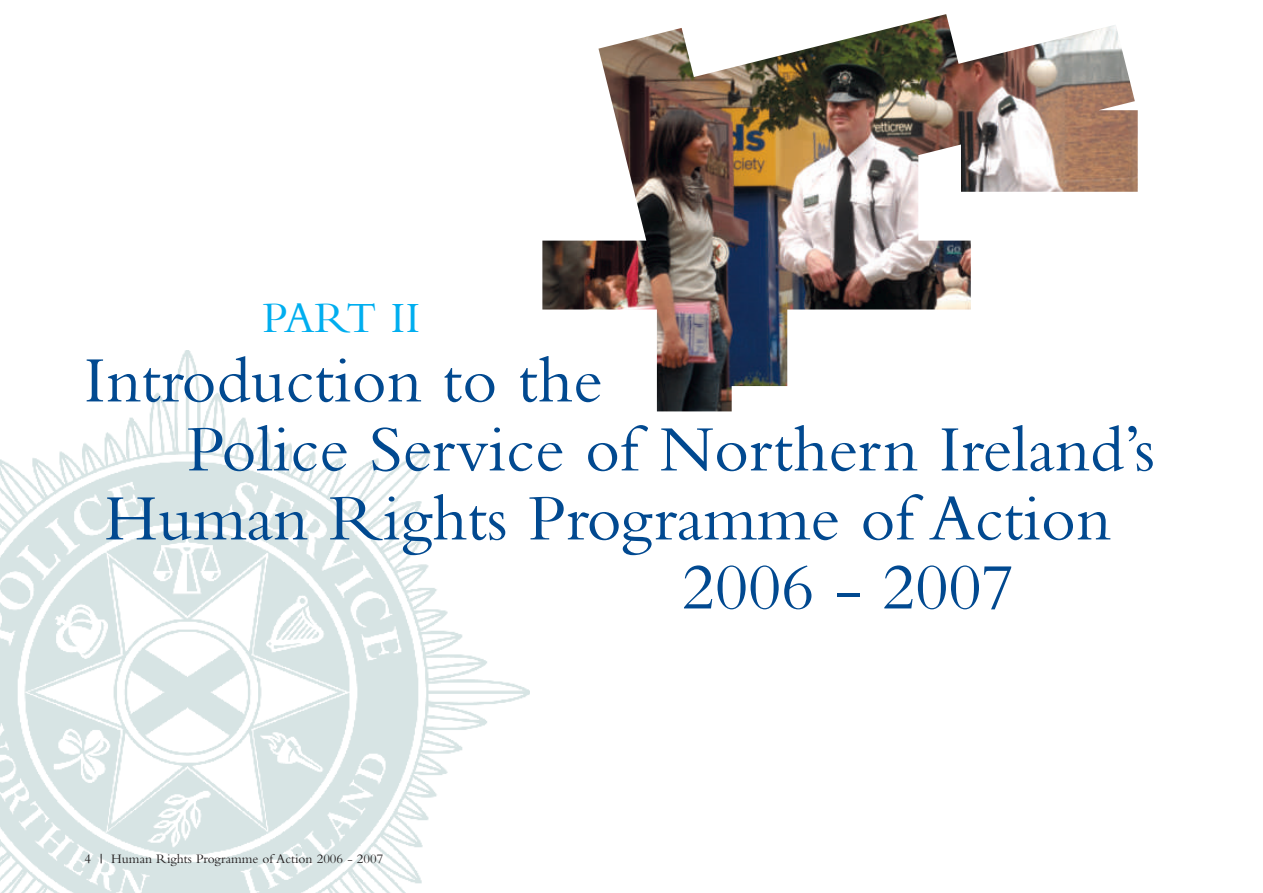
<style>
.page{position:relative;width:1263px;height:893px;background:#fff}
.page>*{position:absolute;margin:0;border:0;box-sizing:border-box;transform-origin:0 0}
.t1{font:67.5px "Bembo";color:#014990}
.t2{font:45px "Bembo";letter-spacing:-.04em;color:#00aeef}
.t3{font:13.5px "Bembo";color:#231f20}
</style>
<div class="page">
<img style="left:0;top:350px;width:529px;height:543px">
<img style="left:542px;top:14px;width:596px;height:397px">
<p class="t2" style="left:262px;top:303px;width:159px">PART II</p>
<p class="t1" style="left:84px;top:357px;width:520px">Introduction to the</p>
<p class="t1" style="left:187px;top:426px;width:970px">Police Service of Northern Ireland’s</p>
<p class="t1" style="left:104px;top:495px;width:1008px">Human Rights Programme of Action</p>
<p class="t1" style="left:682px;top:564px;width:334px">2006 - 2007</p>
<p class="t3" style="left:84px;top:854px;width:8px">4</p>
<p class="t3" style="left:111px;top:854px;width:273px">Human Rights Programme of Action 2006 - 2007</p>
</div>
